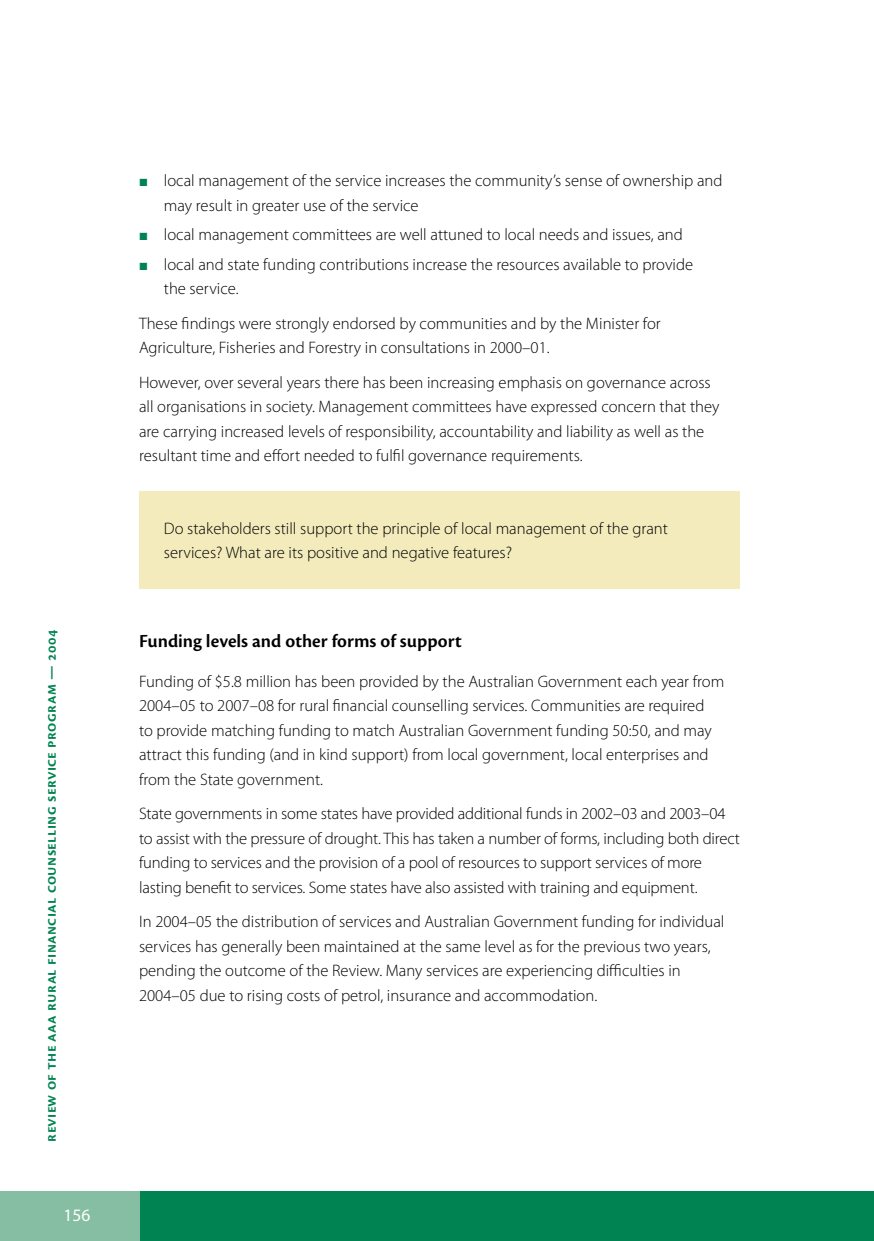
<style>
.page{position:relative;width:874px;height:1241px;background:#fff}
.page>*{position:absolute;margin:0;border:0;box-sizing:border-box;transform-origin:0 0}
.t1{font:600 19.25px "Cronos Pro";color:#000}
.t2{font:17.5px "Myriad Pro";color:#fff}
.t3{font:300 16.62px/24.5px "Myriad Pro";color:#000}
.t4{font:600 15.75px "Cronos Pro";letter-spacing:.03em;color:#008352}
</style>
<div class="page">
<div style="left:129px;top:1191px;width:744px;height:49px;background:#008352"></div>
<div style="left:0;top:1191px;width:139px;height:49px;background:#85bea2"></div>
<hr style="left:873px;top:1191px;width:1px;height:49px;background:#008352">
<div style="left:139px;top:491px;width:600px;height:97px;background:#f3ebbc"></div>
<p class="t4" style="left:42px;top:1141px;width:513px;rotate:-90deg">Review of the AAA Rural Financial Counselling Service Program — 2004</p>
<p class="t2" style="left:63px;top:1204px;width:28px">156</p>
<p class="t3" style="left:164px;top:168px;width:560px">local management of the service increases the community’s sense of ownership and may result in greater use of the service</p>
<p class="t3" style="left:164px;top:220px;width:530px;line-height:29.4px">local management committees are well attuned to local needs and issues, and local and state funding contributions increase the resources available to provide</p>
<p class="t3" style="left:139px;top:271px;width:523px;line-height:34.5px;text-indent:25px">the service.<br>These findings were strongly endorsed by communities and by the Minister for</p>
<p class="t3" style="left:139px;top:330px;width:573px;line-height:34.5px">Agriculture, Fisheries and Forestry in consultations in 2000–01.<br>However, over several years there has been increasing emphasis on governance across</p>
<p class="t3" style="left:139px;top:394px;width:581px">all organisations in society. Management committees have expressed concern that they are carrying increased levels of responsibility, accountability and liability as well as the resultant time and effort needed to fulfil governance requirements.</p>
<p class="t3" style="left:164px;top:516px;width:505px">Do stakeholders still support the principle of local management of the grant services? What are its positive and negative features?</p>
<p class="t1" style="left:139px;top:630px;width:324px">Funding levels and other forms of support</p>
<p class="t3" style="left:139px;top:668px;width:586px">Funding of $5.8 million has been provided by the Australian Government each year from 2004–05 to 2007–08 for rural financial counselling services. Communities are required<br>to provide matching funding to match Australian Government funding 50:50, and may attract this funding (and in kind support) from local government, local enterprises and from the State government.</p>
<p class="t3" style="left:139px;top:801px;width:602px">State governments in some states have provided additional funds in 2002–03 and 2003–04 to assist with the pressure of drought. This has taken a number of forms, including both direct funding to services and the provision of a pool of resources to support services of more lasting benefit to services. Some states have also assisted with training and equipment.</p>
<p class="t3" style="left:139px;top:908px;width:586px">In 2004–05 the distribution of services and Australian Government funding for individual services has generally been maintained at the same level as for the previous two years, pending the outcome of the Review. Many services are experiencing difficulties in 2004–05 due to rising costs of petrol, insurance and accommodation.</p>
</div>
